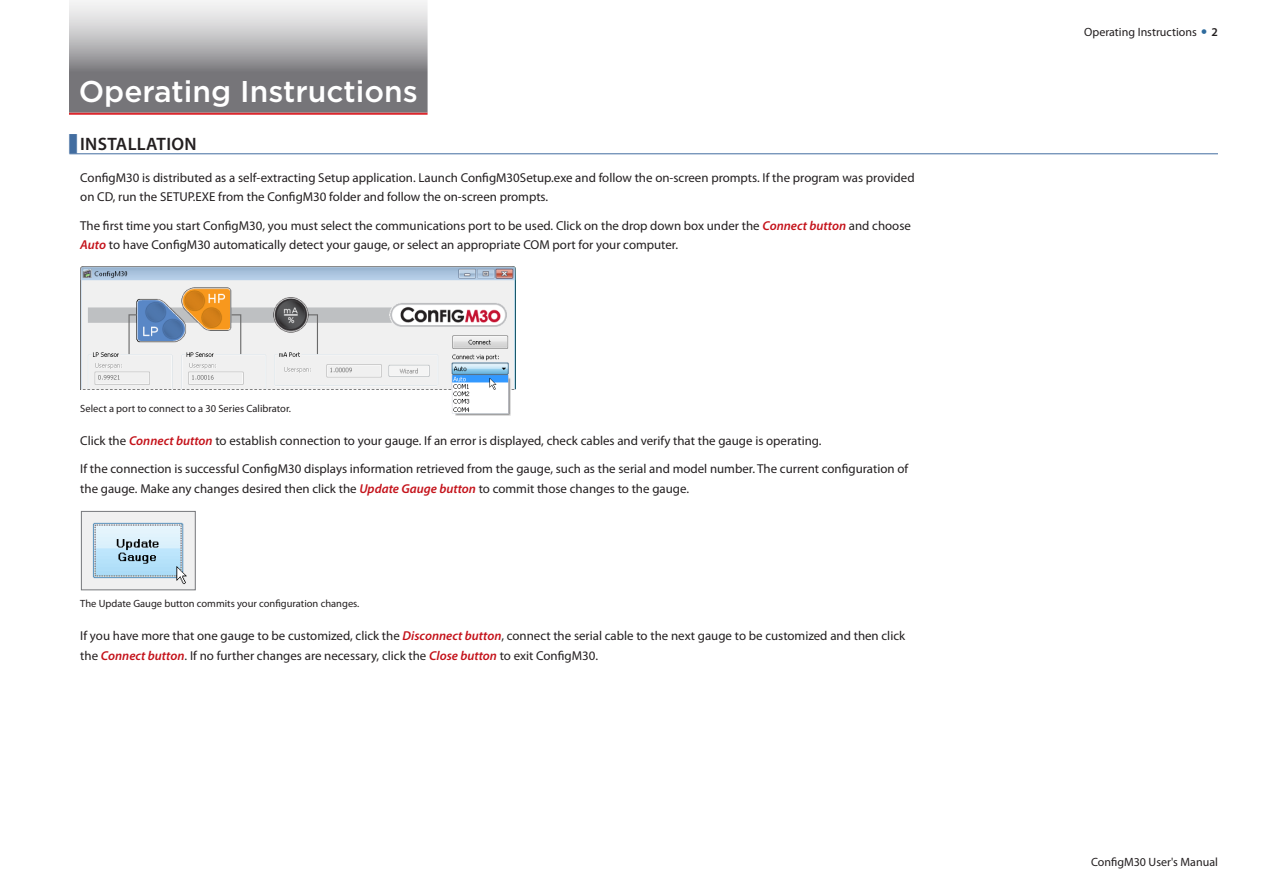
<style>
.page{position:relative;width:1263px;height:893px;background:#fff}
.page>*{position:absolute;margin:0;border:0;box-sizing:border-box;transform-origin:0 0}
.Main_Head{font:500 30px "Gotham";color:#fff}
.t1{font:600 18px "Myriad Pro";letter-spacing:.02em;color:#231f20}
.Body_Copy{font:12.9px/19.5px "Myriad Pro";color:#231f20}
.t2{font:12px "Myriad Pro";color:#231f20}
.Caption_B4_Body_Copy{font:10.5px "Myriad Pro";color:#231f20}
.s1{font-weight:600;font-style:italic;color:#c4121a}
.s2{font-weight:600}
</style>
<div class="page">
<hr style="left:69px;top:113px;width:359px;height:2px;background:#dc272d">
<div style="left:69px;top:0;width:359px;height:113px;background:#767579"></div>
<hr style="left:69px;top:153px;width:1149px;height:1px;background:#426da0">
<img style="left:80px;top:267px;width:435px;height:148px">
<img style="left:83px;top:513px;width:111px;height:75px">
<div style="left:81px;top:511px;width:115px;height:79px;border:1px solid #76787b"></div>
<svg style="left:69px;top:0;width:359px;height:72px;background:#c1c1c3"></svg>
<p class="Main_Head" style="left:79px;top:72px;width:341px">Operating Instructions</p>
<p class="t1" style="left:80px;top:133px;width:118px">INSTALLATION</p>
<p class="Body_Copy" style="left:80px;top:168px;width:836px">ConfigM30 is distributed as a self-extracting Setup application. Launch ConfigM30Setup.exe and follow the on-screen prompts. If the program was provided on CD, run the SETUP.EXE from the ConfigM30 folder and follow the on-screen prompts.</p>
<p class="Body_Copy" style="left:80px;top:216px;width:832px">The first time you start ConfigM30, you must select the communications port to be used. Click on the drop down box under the <span class="s1">Connect button</span> and choose<br><span class="s1">Auto</span> to have ConfigM30 automatically detect your gauge, or select an appropriate COM port for your computer.</p>
<p class="Caption_B4_Body_Copy" style="left:80px;top:402px;width:212px">Select a port to connect to a 30 Series Calibrator.</p>
<p class="Body_Copy" style="left:80px;top:431px;width:743px">Click the <span class="s1">Connect button</span> to establish connection to your gauge. If an error is displayed, check cables and verify that the gauge is operating.</p>
<p class="Body_Copy" style="left:80px;top:459px;width:829px">If the connection is successful ConfigM30 displays information retrieved from the gauge, such as the serial and model number. The current configuration of the gauge. Make any changes desired then click the <span class="s1">Update Gauge button</span> to commit those changes to the gauge.</p>
<p class="Caption_B4_Body_Copy" style="left:80px;top:598px;width:281px">The Update Gauge button commits your configuration changes.</p>
<p class="Body_Copy" style="left:80px;top:626px;width:826px">If you have more that one gauge to be customized, click the <span class="s1">Disconnect button</span>, connect the serial cable to the next gauge to be customized and then click the <span class="s1">Connect button</span>. If no further changes are necessary, click the <span class="s1">Close button</span> to exit ConfigM30.</p>
<p class="t2" style="left:1084px;top:26px;width:135px">Operating Instructions <span class="s2">2</span></p>
<p class="t2" style="left:1091px;top:855px;width:128px">ConfigM30 User's Manual</p>
</div>
